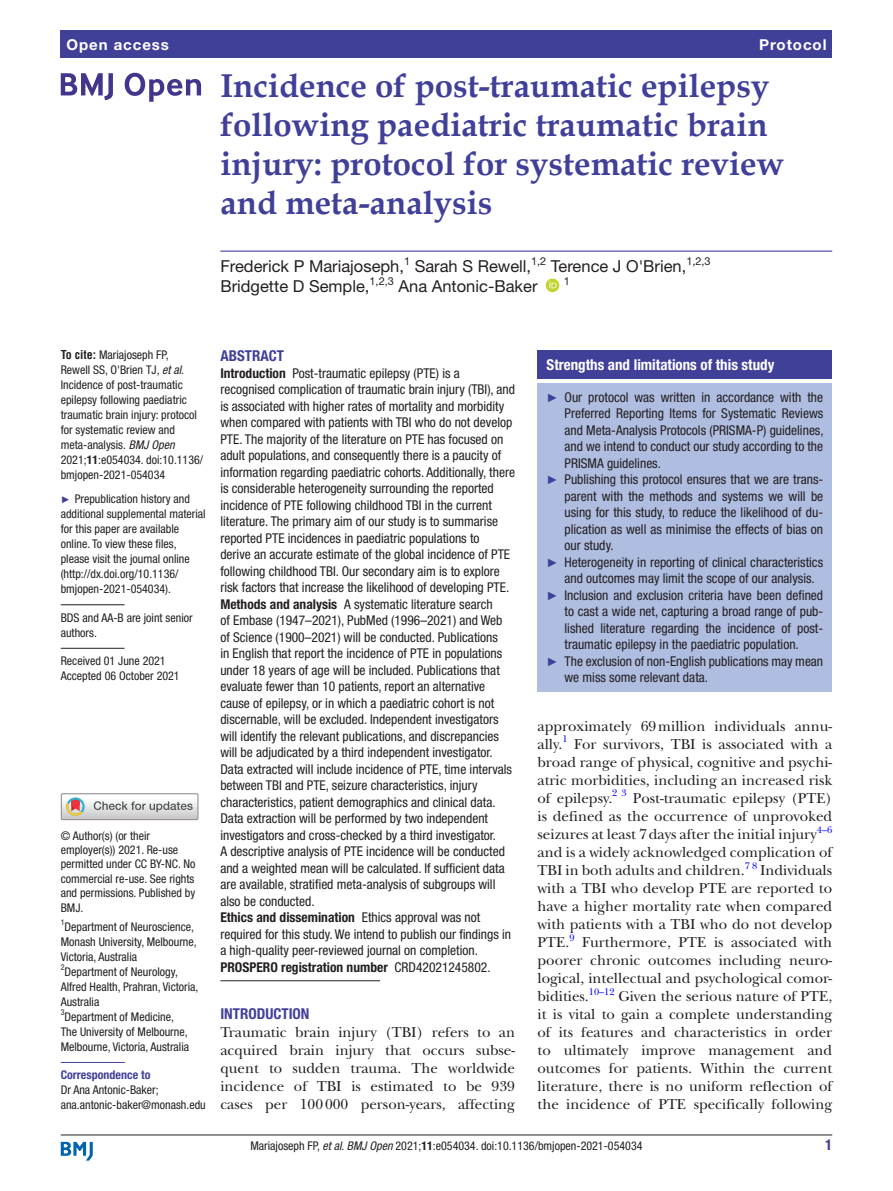
<style>
.page{position:relative;width:893px;height:1191px;background:#fff}
.page>*{position:absolute;margin:0;border:0;box-sizing:border-box;transform-origin:0 0}
.t1{font:700 33px/39px "Book Antiqua";color:#414099}
.t2{font:16.5px "Helvetica Neue LT Std";color:#231f20}
.t3{font:15px/18px "New Baskerville";color:#231f20;text-align:justify}
.t4{font:700 condensed 15px "Helvetica Neue LT Std";color:#fff}
.t5{font:700 condensed 15px "Helvetica Neue LT Std";color:#414099}
.t6{font:700 15px "Helvetica Neue LT Std";letter-spacing:.065em;color:#fff}
.t7{font:condensed 13.5px/16.5px "Helvetica Neue LT Std";color:#231f20}
.t8{font:condensed 12px/15px "Helvetica Neue LT Std";color:#231f20}
.t9{font:700 condensed 12px "Helvetica Neue LT Std";color:#414099}
.t10{font:10.95px "Helvetica Neue LT Std";color:#231f20}
.t11{font:9.9px "New Baskerville";color:#00f}
.t12{font:condensed 7.95px "Helvetica Neue LT Std";color:#231f20}
.s1{font-family:"Helvetica LT Std";font-weight:700}
.s2{font-style:italic}
.s3{font-weight:700}
.s4{font-family:"Arial";font-stretch:normal;font-size:9.75px;color:#414099}
.s5{font-family:"Arial";font-stretch:normal;font-size:12px;color:#414099}
</style>
<div class="page">
<hr style="left:61px;top:1134px;width:771px;height:1px;background:#231f20">
<svg style="left:61px;top:1141px;width:32px;height:19px"></svg>
<div style="left:61px;top:31px;width:771px;height:27px;background:#414099"></div>
<hr style="left:220px;top:250px;width:612px;height:2px;background:#414099">
<svg style="left:546px;top:279px;width:13px;height:13px"></svg>
<hr style="left:61px;top:604px;width:64px;height:1px;background:#231f20">
<hr style="left:61px;top:648px;width:64px;height:1px;background:#231f20">
<hr style="left:61px;top:1062px;width:64px;height:1px;background:#414099">
<svg style="left:61px;top:73px;width:52px;height:27px"></svg>
<svg style="left:125px;top:73px;width:76px;height:29px"></svg>
<div style="left:61px;top:793px;width:138px;height:27px;border:1px solid #969090"></div>
<svg style="left:61px;top:793px;width:137px;height:26px"></svg>
<hr style="left:220px;top:980px;width:160px;height:1px;background:#231f20">
<div style="left:538px;top:350px;width:294px;height:29px;background:#414099"></div>
<div style="left:538px;top:383px;width:294px;height:308px;background:#afbde1"></div>
<p class="t6" style="left:66px;top:35px;width:104px">Open access</p>
<p class="t6" style="left:759px;top:35px;width:69px">Protocol</p>
<h1 class="t1" style="left:220px;top:66px;width:565px">Incidence of post-traumatic epilepsy following paediatric traumatic brain injury: protocol for systematic review and meta-analysis</h1>
<p class="t2" style="left:220px;top:257px;width:185px">Frederick P Mariajoseph,</p>
<p class="t10" style="left:404px;top:254px;width:8px">1</p>
<p class="t2" style="left:415px;top:257px;width:118px">Sarah S Rewell,</p>
<p class="t10" style="left:531px;top:254px;width:17px">1,2</p>
<p class="t2" style="left:551px;top:257px;width:137px">Terence J O'Brien,</p>
<p class="t10" style="left:686px;top:254px;width:26px">1,2,3</p>
<p class="t2" style="left:220px;top:276px;width:151px">Bridgette D Semple,</p>
<p class="t10" style="left:370px;top:274px;width:26px">1,2,3</p>
<p class="t2" style="left:398px;top:276px;width:141px">Ana Antonic-Baker</p>
<p class="t10" style="left:564px;top:274px;width:8px">1</p>
<p class="t8" style="left:61px;top:347px;width:144px"><span class="s1">To cite:</span> Mariajoseph FP,<br>Rewell SS, O'Brien TJ, <span class="s2">et al</span>.<br>Incidence of post-traumatic epilepsy following paediatric traumatic brain injury: protocol for systematic review and meta-analysis. <span class="s2">BMJ Open<br></span>2021;<span class="s3">11</span>:e054034. doi:10.1136/ bmjopen-2021-054034</p>
<p class="t8" style="left:61px;top:491px;width:146px"><span class="s4">►</span> Prepublication history and additional supplemental material for this paper are available online. To view these files, please visit the journal online (http://dx.doi.org/10.1136/ bmjopen-2021-054034).</p>
<p class="t8" style="left:61px;top:610px;width:133px">BDS and AA-B are joint senior authors.</p>
<p class="t8" style="left:61px;top:653px;width:120px">Received 01 June 2021<br>Accepted 06 October 2021</p>
<p class="t8" style="left:61px;top:828px;width:136px;line-height:14.4px">© Author(s) (or their employer(s)) 2021. Re-use permitted under CC BY-NC. No commercial re-use. See rights and permissions. Published by<br>BMJ.</p>
<p class="t12" style="left:61px;top:918px;width:5px">1</p>
<p class="t8" style="left:61px;top:919px;width:137px;text-indent:4px">Department of Neuroscience,<br>Monash University, Melbourne,<br>Victoria, Australia</p>
<p class="t12" style="left:61px;top:963px;width:5px">2</p>
<p class="t8" style="left:61px;top:964px;width:139px;text-indent:4px">Department of Neurology,<br>Alfred Health, Prahran, Victoria,<br>Australia<br><sup>3</sup>Department of Medicine,<br>The University of Melbourne,<br>Melbourne, Victoria, Australia</p>
<p class="t9" style="left:61px;top:1067px;width:91px">Correspondence to</p>
<p class="t8" style="left:61px;top:1082px;width:147px">Dr Ana Antonic-Baker; ana.antonic-baker@monash.edu</p>
<p class="t5" style="left:220px;top:347px;width:65px">ABSTRACT</p>
<p class="t7" style="left:220px;top:364px;width:296px"><span class="s3">Introduction</span> Post-traumatic epilepsy (PTE) is a recognised complication of traumatic brain injury (TBI), and is associated with higher rates of mortality and morbidity when compared with patients with TBI who do not develop PTE. The majority of the literature on PTE has focused on adult populations, and consequently there is a paucity of information regarding paediatric cohorts. Additionally, there is considerable heterogeneity surrounding the reported incidence of PTE following childhood TBI in the current literature. The primary aim of our study is to summarise reported PTE incidences in paediatric populations to<br>derive an accurate estimate of the global incidence of PTE following childhood TBI. Our secondary aim is to explore risk factors that increase the likelihood of developing PTE.<br><span class="s3">Methods and analysis</span> A systematic literature search<br>of Embase (1947–2021), PubMed (1996–2021) and Web of Science (1900–2021) will be conducted. Publications<br>in English that report the incidence of PTE in populations under 18 years of age will be included. Publications that evaluate fewer than 10 patients, report an alternative cause of epilepsy, or in which a paediatric cohort is not discernable, will be excluded. Independent investigators will identify the relevant publications, and discrepancies will be adjudicated by a third independent investigator.<br>Data extracted will include incidence of PTE, time intervals between TBI and PTE, seizure characteristics, injury characteristics, patient demographics and clinical data.<br>Data extraction will be performed by two independent investigators and cross-checked by a third investigator.<br>A descriptive analysis of PTE incidence will be conducted and a weighted mean will be calculated. If sufficient data are available, stratified meta-analysis of subgroups will also be conducted.<br><span class="s3">Ethics and dissemination</span> Ethics approval was not required for this study. We intend to publish our findings in a high-quality peer-reviewed journal on completion.<br><span class="s3">PROSPERO registration number</span> CRD42021245802.</p>
<p class="t5" style="left:220px;top:1005px;width:91px">INTRODUCTION</p>
<p class="t3" style="left:220px;top:1023px;width:296px">Traumatic brain injury (TBI) refers to an acquired brain injury that occurs subse&shy;quent to sudden trauma. The worldwide incidence of TBI is estimated to be 939 cases per 100000 person-years, affecting</p>
<p class="t4" style="left:547px;top:356px;width:229px">Strengths and limitations of this study</p>
<p class="t7" style="left:547px;top:389px;width:278px"><span class="s5">►</span> Our protocol was written in accordance with the</p>
<p class="t7" style="left:565px;top:405px;width:260px">Preferred Reporting Items for Systematic Reviews</p>
<p class="t7" style="left:565px;top:422px;width:261px">and Meta-Analysis Protocols (PRISMA-P) guidelines,</p>
<p class="t7" style="left:565px;top:438px;width:260px">and we intend to conduct our study according to the</p>
<p class="t7" style="left:565px;top:455px;width:98px">PRISMA guidelines.</p>
<p class="t7" style="left:547px;top:471px;width:278px"><span class="s5">►</span> Publishing this protocol ensures that we are trans-</p>
<p class="t7" style="left:565px;top:488px;width:260px">parent with the methods and systems we will be</p>
<p class="t7" style="left:565px;top:504px;width:260px">using for this study, to reduce the likelihood of du-</p>
<p class="t7" style="left:565px;top:521px;width:260px">plication as well as minimise the effects of bias on</p>
<p class="t7" style="left:565px;top:537px;width:51px">our study.</p>
<p class="t7" style="left:547px;top:554px;width:278px"><span class="s5">►</span> Heterogeneity in reporting of clinical characteristics</p>
<p class="t7" style="left:565px;top:570px;width:252px">and outcomes may limit the scope of our analysis.</p>
<p class="t7" style="left:547px;top:587px;width:278px"><span class="s5">►</span> Inclusion and exclusion criteria have been defined</p>
<p class="t7" style="left:565px;top:603px;width:260px">to cast a wide net, capturing a broad range of pub-</p>
<p class="t7" style="left:565px;top:620px;width:260px">lished literature regarding the incidence of post-</p>
<p class="t7" style="left:565px;top:636px;width:236px">traumatic epilepsy in the paediatric population.</p>
<p class="t7" style="left:547px;top:653px;width:278px"><span class="s5">►</span> The exclusion of non-English publications may mean</p>
<p class="t7" style="left:565px;top:669px;width:145px">we miss some relevant data.</p>
<p class="t3" style="left:538px;top:717px;width:296px">approximately 69million individuals annu&shy;ally.<sup>1</sup> For survivors, TBI is associated with a broad range of physical, cognitive and psychi&shy;atric morbidities, including an increased risk of epilepsy.</p>
<p class="t11" style="left:612px;top:787px;width:16px">2 3</p>
<p class="t3" style="left:538px;top:789px;width:296px;text-indent:95px">Post-traumatic epilepsy (PTE) is defined as the occurrence of unprovoked seizures at least 7days after the initial injury</p>
<p class="t11" style="left:817px;top:823px;width:17px">4–6</p>
<p class="t3" style="left:538px;top:843px;width:296px">and is a widely acknowledged complication of<br>TBI in both adults and children.</p>
<p class="t11" style="left:745px;top:859px;width:14px">7 8</p>
<p class="t3" style="left:538px;top:861px;width:296px;text-indent:223px">Individuals with a TBI who develop PTE are reported to have a higher mortality rate when compared with patients with a TBI who do not develop PTE.</p>
<p class="t11" style="left:569px;top:931px;width:7px">9</p>
<p class="t3" style="left:538px;top:933px;width:296px;text-indent:45px">Furthermore, PTE is associated with poorer chronic outcomes including neuro&shy;logical, intellectual and psychological comor&shy;bidities.</p>
<p class="t11" style="left:589px;top:985px;width:27px">10–12</p>
<p class="t3" style="left:538px;top:987px;width:296px;text-indent:81px">Given the serious nature of PTE, it is vital to gain a complete understanding of its features and characteristics in order to ultimately improve management and outcomes for patients. Within the current literature, there is no uniform reflection of the incidence of PTE specifically following</p>
<p class="t8" style="left:250px;top:1137px;width:394px">Mariajoseph FP, <span class="s2">et al</span>. <span class="s2">BMJ Open</span> 2021;<span class="s3">11</span>:e054034. doi:10.1136/bmjopen-2021-054034</p>
<p class="t5" style="left:825px;top:1135px;width:9px">1</p>
</div>
